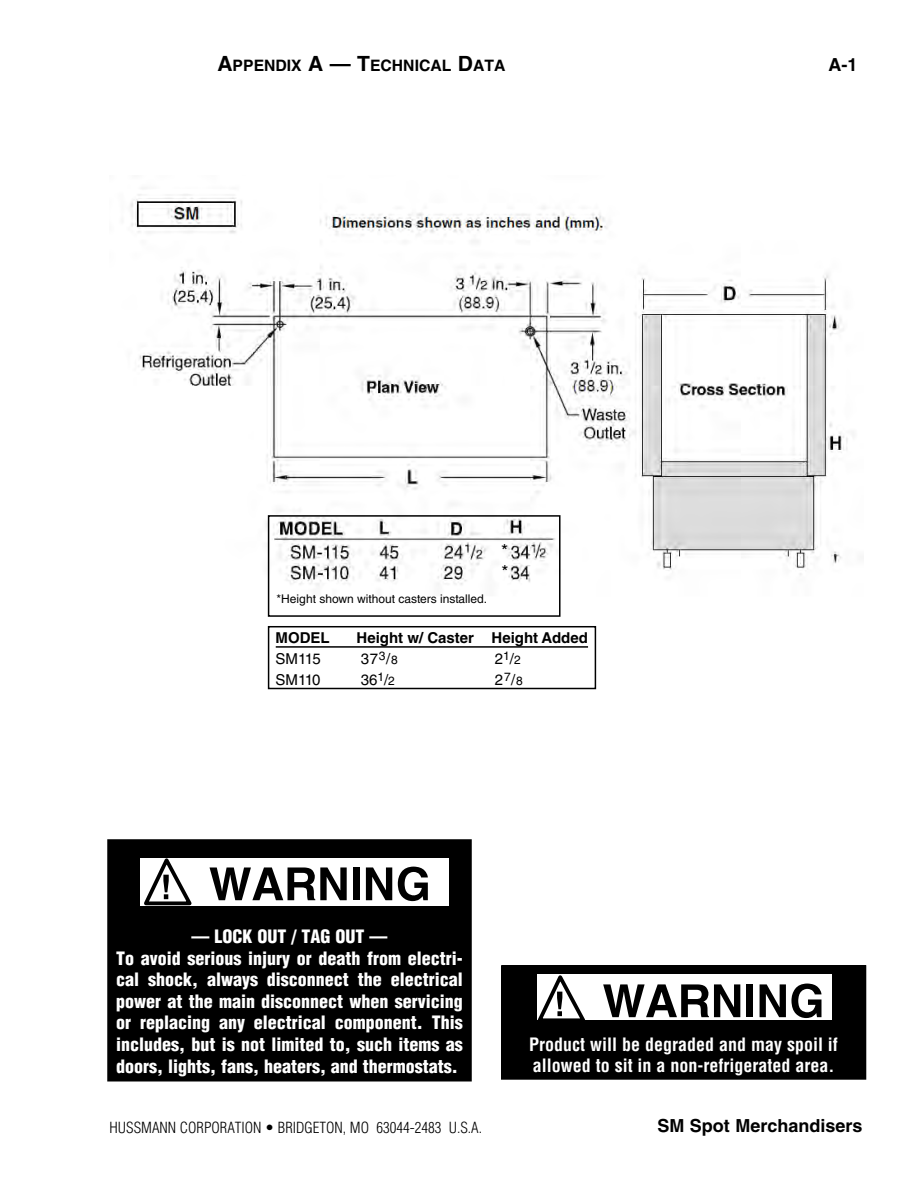
<style>
.page{position:relative;width:918px;height:1188px;background:#fff}
.page>*{position:absolute;margin:0;border:0;box-sizing:border-box;transform-origin:0 0}
.t1{font:900 condensed 18px/21.6px "Helvetica LT Std";color:#fff;text-align:center}
.t2{font:700 condensed 18px/21.6px "Helvetica LT Std";color:#fff}
.t3{font:700 18px "Helvetica LT Std";color:#000}
.t4{font:18px/20.4px "Helvetica LT Std";color:#000}
.t5{font:700 15.75px "Helvetica LT Std";color:#000}
.t6{font:300 condensed 15px "Helvetica LT Std";color:#000}
.t7{font:700 15px "Helvetica LT Std";color:#000}
.t8{font:15px "Helvetica LT Std";color:#000}
.t9{font:12px "Helvetica LT Std";color:#000}
.s1{font-size:21px}
.s2{font-size:12px}
</style>
<div class="page">
<img style="left:130px;top:194px;width:718px;height:413px">
<div style="left:109px;top:841px;width:361px;height:239px;background:#000"></div>
<div style="left:107px;top:839px;width:365px;height:243px;border:3px solid #000"></div>
<div style="left:140px;top:859px;width:308px;height:47px;background:#fff"></div>
<svg style="left:210px;top:867px;width:137px;height:33px"></svg>
<div style="left:353px;top:867px;width:6px;height:33px;background:#000"></div>
<svg style="left:366px;top:867px;width:26px;height:33px"></svg>
<svg style="left:398px;top:867px;width:30px;height:34px"></svg>
<svg style="left:144px;top:859px;width:48px;height:47px"></svg>
<div style="left:502px;top:966px;width:364px;height:113px;background:#000"></div>
<div style="left:501px;top:965px;width:365px;height:115px;border:2px solid #000"></div>
<div style="left:537px;top:975px;width:295px;height:45px;background:#fff"></div>
<svg style="left:603px;top:984px;width:137px;height:33px"></svg>
<div style="left:746px;top:984px;width:7px;height:33px;background:#000"></div>
<svg style="left:760px;top:984px;width:62px;height:34px"></svg>
<svg style="left:538px;top:975px;width:47px;height:45px"></svg>
<div style="left:268px;top:515px;width:293px;height:102px;border:2px solid #000"></div>
<hr style="left:276px;top:646px;width:312px;height:2px;background:#000">
<div style="left:268px;top:626px;width:328px;height:63px;border:2px solid #000"></div>
<p class="t5" style="left:218px;top:55px;width:289px"><span class="s1">A</span>PPENDIX <span class="s1">A — T</span>ECHNICAL <span class="s1">D</span>ATA</p>
<p class="t3" style="left:829px;top:53px;width:30px">A-1</p>
<p class="t3" style="left:831px;top:55px;width:28px">5 3</p>
<p class="t4" style="left:501px;top:541px;width:9px">* *</p>
<p class="t9" style="left:277px;top:591px;width:212px">*Height shown without casters installed.</p>
<p class="t7" style="left:276px;top:628px;width:56px">MODEL</p>
<p class="t7" style="left:357px;top:628px;width:233px">Height w/ Caster Height Added</p>
<p class="t8" style="left:276px;top:650px;width:47px">SM115</p>
<p class="t8" style="left:361px;top:650px;width:39px">37<sup>3</sup>/<span class="s2">8</span></p>
<p class="t8" style="left:495px;top:650px;width:27px">2<sup>1</sup>/<span class="s2">2</span></p>
<p class="t8" style="left:276px;top:671px;width:46px">SM110</p>
<p class="t8" style="left:361px;top:671px;width:36px">36<sup>1</sup>/<span class="s2">2</span></p>
<p class="t8" style="left:495px;top:671px;width:29px">2<sup>7</sup>/<span class="s2">8</span></p>
<p class="t1" style="left:116px;top:925px;width:348px">— LOCK OUT / TAG OUT —<br>To avoid serious injury or death from electri&shy;cal shock, always disconnect the electrical power at the main disconnect when servicing or replacing any electrical component. This includes, but is not limited to, such items as doors, lights, fans, heaters, and thermostats.</p>
<p class="t2" style="left:529px;top:1033px;width:310px">Product will be degraded and may spoil if allowed to sit in a non-refrigerated area.</p>
<p class="t6" style="left:110px;top:1118px;width:374px">HUSSMANN CORPORATION • BRIDGETON, MO 63044-2483 U.S.A.</p>
<p class="t3" style="left:657px;top:1115px;width:207px">SM Spot Merchandisers</p>
</div>
